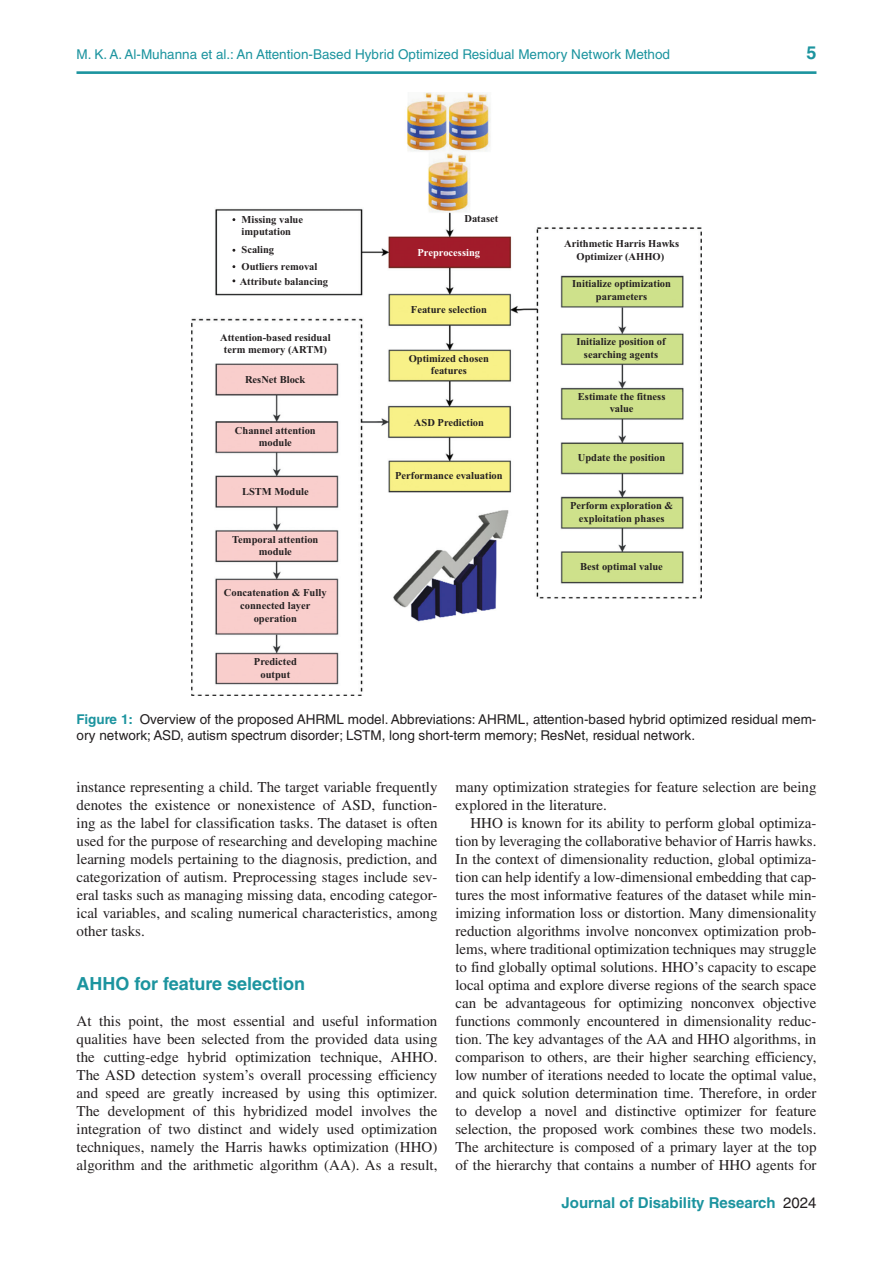
<style>
.page{position:relative;width:893px;height:1263px;background:#fff}
.page>*{position:absolute;margin:0;border:0;box-sizing:border-box;transform-origin:0 0}
.heading2{font:700 18px "Helvetica LT Std";color:#1c949f}
.BodyInd{font:15px/18px "Times LT Std";letter-spacing:-.005em;color:#231f20;text-align:justify}
.Body{font:15px/18px "Times LT Std";color:#231f20;text-align:justify}
.t1{font:700 15px "Helvetica LT Std";color:#1c949f}
.Figure_Caption{font:13.5px/16.5px "Helvetica LT Std";color:#231f20}
.t2{font:13.5px "Helvetica LT Std";color:#1c949f}
.img{font:700 10.5px/12.6px "Times New Roman";color:#231f20;text-align:center}
.img-2{font:700 10.5px "Times New Roman";color:#fff}
.s1{font-weight:700;color:#1c949f}
.s2{font-weight:400;color:#231f20}
</style>
<div class="page">
<hr style="left:76px;top:71px;width:740px;height:3px;background:#1c949f">
<img style="left:191px;top:92px;width:511px;height:603px">
<p class="t2" style="left:76px;top:46px;width:595px">M. K. A. Al-Muhanna et al.: An Attention-Based Hybrid Optimized Residual Memory Network Method</p>
<p class="heading2" style="left:806px;top:42px;width:12px">5</p>
<p class="img" style="left:242px;top:212px;width:63px;text-align:left">Missing value imputation</p>
<p class="img" style="left:242px;top:241px;width:77px;line-height:16.4px;text-align:left">Scaling<br>Outliers removal</p>
<p class="img" style="left:240px;top:275px;width:90px">Attribute balancing</p>
<p class="img" style="left:220px;top:331px;width:112px">Attention-based residual term memory (ARTM)</p>
<p class="img" style="left:245px;top:373px;width:62px">ResNet Block</p>
<p class="img" style="left:235px;top:423px;width:82px">Channel attention module</p>
<p class="img" style="left:242px;top:485px;width:68px">LSTM Module</p>
<p class="img" style="left:232px;top:533px;width:88px">Temporal attention module</p>
<p class="img" style="left:224px;top:586px;width:104px">Concatenation &amp; Fully connected layer operation</p>
<p class="img" style="left:254px;top:655px;width:44px">Predicted output</p>
<p class="img" style="left:464px;top:212px;width:35px">Dataset</p>
<p class="img-2" style="left:417px;top:245px;width:64px">Preprocessing</p>
<p class="img" style="left:411px;top:303px;width:77px">Feature selection</p>
<p class="img" style="left:409px;top:351px;width:82px">Optimized chosen features</p>
<p class="img" style="left:414px;top:416px;width:72px">ASD Prediction</p>
<p class="img" style="left:395px;top:469px;width:109px">Performance evaluation</p>
<p class="img" style="left:564px;top:237px;width:116px">Arithmetic Harris Hawks<br>Optimizer (AHHO)</p>
<p class="img" style="left:572px;top:277px;width:100px">Initialize optimization parameters</p>
<p class="img" style="left:576px;top:335px;width:91px">Initialize position of searching agents</p>
<p class="img" style="left:578px;top:390px;width:89px">Estimate the fitness value</p>
<p class="img" style="left:578px;top:451px;width:89px">Update the position</p>
<p class="img" style="left:570px;top:499px;width:105px">Perform exploration &amp; exploitation phases</p>
<p class="img" style="left:580px;top:560px;width:84px">Best optimal value</p>
<p class="Figure_Caption" style="left:76px;top:711px;width:741px"><span class="s1">Figure 1:</span> Overview of the proposed AHRML model. Abbreviations: AHRML, attention-based hybrid optimized residual mem&shy;ory network; ASD, autism spectrum disorder; LSTM, long short-term memory; ResNet, residual network.</p>
<p class="Body" style="left:76px;top:778px;width:362px">instance representing a child. The target variable frequently denotes the existence or nonexistence of ASD, function&shy;ing as the label for classification tasks. The dataset is often used for the purpose of researching and developing machine learning models pertaining to the diagnosis, prediction, and categorization of autism. Preprocessing stages include sev&shy;eral tasks such as managing missing data, encoding categor&shy;ical variables, and scaling numerical characteristics, among other tasks.</p>
<p class="heading2" style="left:76px;top:973px;width:230px">AHHO for feature selection</p>
<p class="Body" style="left:76px;top:1012px;width:362px">At this point, the most essential and useful information qualities have been selected from the provided data using the cutting-edge hybrid optimization technique, AHHO.<br>The ASD detection system’s overall processing efficiency and speed are greatly increased by using this optimizer.<br>The development of this hybridized model involves the integration of two distinct and widely used optimization techniques, namely the Harris hawks optimization (HHO) algorithm and the arithmetic algorithm (AA). As a result,</p>
<p class="Body" style="left:455px;top:778px;width:362px">many optimization strategies for feature selection are being explored in the literature.</p>
<p class="BodyInd" style="left:455px;top:814px;width:363px;text-indent:15px">HHO is known for its ability to perform global optimiza&shy;tion by leveraging the collaborative behavior of Harris hawks.<br>In the context of dimensionality reduction, global optimiza&shy;tion can help identify a low-dimensional embedding that cap&shy;tures the most informative features of the dataset while min&shy;imizing information loss or distortion. Many dimensionality reduction algorithms involve nonconvex optimization prob&shy;lems, where traditional optimization techniques may struggle to find globally optimal solutions. HHO’s capacity to escape local optima and explore diverse regions of the search space can be advantageous for optimizing nonconvex objective functions commonly encountered in dimensionality reduc&shy;tion. The key advantages of the AA and HHO algorithms, in comparison to others, are their higher searching efficiency, low number of iterations needed to locate the optimal value, and quick solution determination time. Therefore, in order to develop a novel and distinctive optimizer for feature selection, the proposed work combines these two models.<br>The architecture is composed of a primary layer at the top of the hierarchy that contains a number of HHO agents for</p>
<p class="t1" style="left:562px;top:1194px;width:256px">Journal of Disability Research <span class="s2">2024</span></p>
</div>
